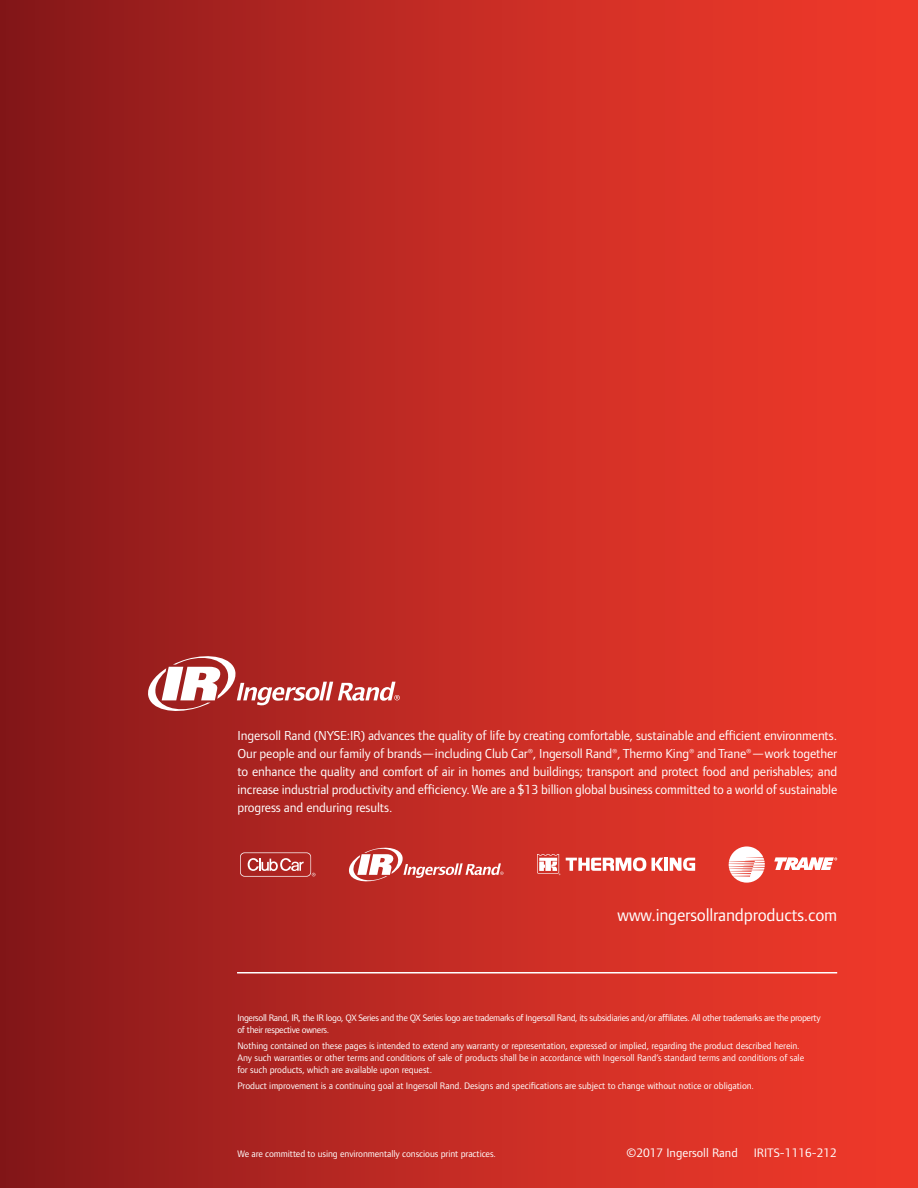
<style>
.page{position:relative;width:918px;height:1188px;background:#fff}
.page>*{position:absolute;margin:0;border:0;box-sizing:border-box;transform-origin:0 0}
.t1{font:18px "Foundry Form Sans";letter-spacing:-.01em;color:#fff}
.t2{font:13.5px/18px "Foundry Form Sans";letter-spacing:-.01em;color:#fff;text-align:justify}
.t3{font:12.75px "Foundry Form Sans";color:#fff}
.t4{font:9.75px/12px "Foundry Form Sans";letter-spacing:-.01em;color:#fff}
.t5{font:9.75px/12px "Foundry Form Sans";letter-spacing:-.035em;color:#fff}
</style>
<div class="page">
<div style="left:0;top:0;width:918px;height:1188px;background:linear-gradient(to right,#89191b,#f83c2c)"></div>
<svg style="left:146px;top:652px;width:254px;height:63px"></svg>
<svg style="left:348px;top:845px;width:156px;height:39px;background:#ce5752"></svg>
<svg style="left:240px;top:852px;width:75px;height:25px;background:#be5250"></svg>
<svg style="left:566px;top:857px;width:129px;height:14px"></svg>
<svg style="left:537px;top:854px;width:23px;height:21px"></svg>
<svg style="left:729px;top:846px;width:36px;height:37px"></svg>
<svg style="left:774px;top:857px;width:63px;height:13px"></svg>
<hr style="left:237px;top:972px;width:600px;height:2px;background:#fff">
<p class="t2" style="left:237px;top:727px;width:601px">Ingersoll Rand (NYSE:IR) advances the quality of life by creating comfortable, sustainable and efficient environments.<br>Our people and our family of brands—including Club Car®, Ingersoll Rand®, Thermo King® and Trane®—work together to enhance the quality and comfort of air in homes and buildings; transport and protect food and perishables; and increase industrial productivity and efficiency. We are a $13 billion global business committed to a world of sustainable progress and enduring results.</p>
<h1 class="t1" style="left:618px;top:904px;width:221px">www.ingersollrandproducts.com</h1>
<p class="t5" style="left:237px;top:1011px;width:585px">Ingersoll Rand, IR, the IR logo, QX Series and the QX Series logo are trademarks of Ingersoll Rand, its subsidiaries and/or affiliates. All other trademarks are the property of their respective owners.</p>
<p class="t4" style="left:237px;top:1039px;width:568px">Nothing contained on these pages is intended to extend any warranty or representation, expressed or implied, regarding the product described herein.<br>Any such warranties or other terms and conditions of sale of products shall be in accordance with Ingersoll Rand’s standard terms and conditions of sale for such products, which are available upon request.</p>
<p class="t4" style="left:237px;top:1080px;width:518px">Product improvement is a continuing goal at Ingersoll Rand. Designs and specifications are subject to change without notice or obligation.</p>
<p class="t4" style="left:237px;top:1148px;width:260px">We are committed to using environmentally conscious print practices.</p>
<h3 class="t3" style="left:627px;top:1145px;width:113px">©2017 Ingersoll Rand</h3>
<h3 class="t3" style="left:754px;top:1145px;width:85px">IRITS-1116-212</h3>
</div>
